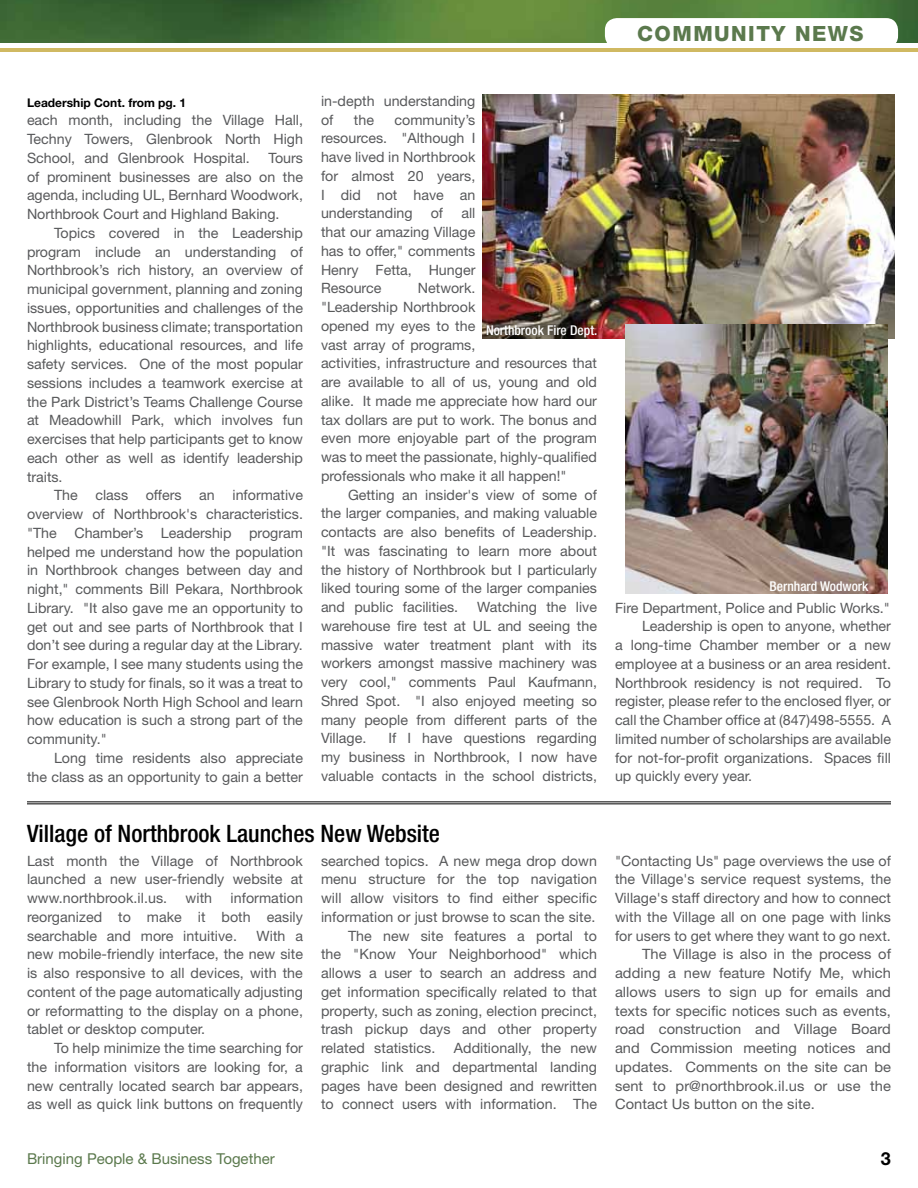
<style>
.page{position:relative;width:918px;height:1188px;background:#fff}
.page>*{position:absolute;margin:0;border:0;box-sizing:border-box;transform-origin:0 0}
.t1{font:500 condensed 24px "Helvetica Neue";color:#000}
.t2{font:800 21px "Helvetica Neue";letter-spacing:.07em;color:#5b794d}
.t3{font:700 18px "Helvetica Neue";color:#000}
.t4{font:15px "Helvetica Neue";color:#5b794d}
.t5{font:14.25px/18.8px "Helvetica Neue";color:#58595b;text-align:justify}
.t6{font:500 condensed 13.5px "Helvetica Neue";color:#fff}
.t7{font:700 12px "Helvetica Neue";color:#000}
</style>
<div class="page">
<hr style="left:0;top:49px;width:918px;height:3px;background:#d0b962">
<img style="left:0;top:0;width:918px;height:42px">
<div style="left:605px;top:18px;width:293px;height:30px;background:#fff;border-radius:12px"></div>
<hr style="left:27px;top:801px;width:864px;height:1px;background:#000">
<hr style="left:27px;top:803px;width:864px;height:1px;background:#000">
<img style="left:482px;top:94px;width:412px;height:245px">
<img style="left:626px;top:324px;width:262px;height:270px">
<svg style="left:486px;top:324px;width:111px;height:11px"></svg>
<h2 class="t2" style="left:637px;top:21px;width:228px">COMMUNITY NEWS</h2>
<p class="t7" style="left:27px;top:95px;width:161px">Leadership Cont. from pg. 1</p>
<p class="t5" style="left:27px;top:111px;width:277px">each month, including the Village Hall, Techny Towers, Glenbrook North High School, and Glenbrook Hospital.</p>
<p class="t5" style="left:27px;top:148px;width:277px;text-indent:241px">Tours of prominent businesses are also on the agenda, including UL, Bernhard Woodwork, Northbrook Court and Highland Baking.</p>
<p class="t5" style="left:27px;top:223px;width:278px;text-indent:27px">Topics covered in the Leadership program include an understanding of Northbrook’s rich history, an overview of municipal government, planning and zoning issues, opportunities and challenges of the Northbrook business climate; transportation highlights, educational resources, and life safety services. One of the most popular sessions includes a teamwork exercise at the Park District’s Teams Challenge Course at Meadowhill Park, which involves fun exercises that help participants get to know each other as well as identify leadership traits.</p>
<p class="t5" style="left:27px;top:486px;width:278px;text-indent:27px">The class offers an informative overview of Northbrook's characteristics. "The Chamber’s Leadership program helped me understand how the population in Northbrook changes between day and night," comments Bill Pekara, Northbrook Library. "It also gave me an opportunity to get out and see parts of Northbrook that I don’t see during a regular day at the Library.<br>For example, I see many students using the Library to study for finals, so it was a treat to see Glenbrook North High School and learn how education is such a strong part of the community."</p>
<p class="t5" style="left:27px;top:748px;width:278px;text-align:right">Long time residents also appreciate<br>the class as an opportunity to gain a better</p>
<p class="t5" style="left:321px;top:91px;width:156px">in-depth understanding of</p>
<p class="t5" style="left:321px;top:110px;width:156px;text-indent:74px">community’s resources. "Although I have lived in Northbrook for almost 20 years, I did not have an understanding</p>
<p class="t5" style="left:354px;top:110px;width:22px">the</p>
<p class="t5" style="left:431px;top:204px;width:14px">of</p>
<p class="t5" style="left:321px;top:204px;width:156px;text-indent:140px">all that our amazing Village has to offer," comments Henry Fetta, Hunger Resource</p>
<p class="t5" style="left:321px;top:279px;width:278px;text-align:left;text-indent:97px">Network.<br>"Leadership Northbrook<br>opened my eyes to the<br>vast array of programs,<br>activities, infrastructure and resources that are available to all of us, young and old alike. It made me appreciate how hard our tax dollars are put to work. The bonus and even more enjoyable part of the program was to meet the passionate, highly-qualified professionals who make it all happen!"</p>
<p class="t5" style="left:321px;top:485px;width:278px;text-indent:27px">Getting an insider's view of some of the larger companies, and making valuable contacts are also benefits of Leadership. "It was fascinating to learn more about the history of Northbrook but I particularly liked touring some of the larger companies and public facilities.</p>
<p class="t6" style="left:486px;top:322px;width:113px">Northbrook Fire Dept.</p>
<p class="t5" style="left:321px;top:598px;width:278px;text-indent:156px">Watching the live warehouse fire test at UL and seeing the massive water treatment plant with its workers amongst massive machinery was very cool," comments Paul Kaufmann, Shred Spot. "I also enjoyed meeting so many people from different parts of the Village.</p>
<p class="t5" style="left:321px;top:729px;width:278px;text-indent:68px">If I have questions regarding my business in Northbrook, I now have valuable contacts in the school districts,</p>
<h1 class="t1" style="left:27px;top:819px;width:415px">Village of Northbrook Launches New Website</h1>
<p class="t5" style="left:27px;top:851px;width:278px">Last month the Village of Northbrook launched a new user-friendly website at www.northbrook.il.us.</p>
<p class="t5" style="left:321px;top:851px;width:278px">searched topics. A new mega drop down</p>
<p class="t5" style="left:321px;top:870px;width:277px">menu structure for the top navigation</p>
<p class="t5" style="left:321px;top:889px;width:278px">will allow visitors to find either specific</p>
<p class="t5" style="left:321px;top:907px;width:276px">information or just browse to scan the site.</p>
<p class="t5" style="left:348px;top:926px;width:250px">The new site features a portal to</p>
<p class="t5" style="left:321px;top:945px;width:278px">the "Know Your Neighborhood" which</p>
<p class="t5" style="left:321px;top:964px;width:277px">allows a user to search an address and</p>
<p class="t5" style="left:321px;top:982px;width:277px">get information specifically related to that</p>
<p class="t5" style="left:321px;top:1001px;width:278px">property, such as zoning, election precinct,</p>
<p class="t5" style="left:321px;top:1020px;width:277px">trash pickup days and other property</p>
<p class="t5" style="left:321px;top:1039px;width:116px">related statistics.</p>
<p class="t5" style="left:27px;top:889px;width:277px;text-indent:203px">information reorganized to make it both easily searchable and more intuitive.</p>
<p class="t5" style="left:186px;top:889px;width:28px">with</p>
<p class="t5" style="left:27px;top:926px;width:278px;text-indent:230px">With a new mobile-friendly interface, the new site is also responsive to all devices, with the content of the page automatically adjusting or reformatting to the display on a phone, tablet or desktop computer.</p>
<p class="t5" style="left:27px;top:1039px;width:278px;text-indent:27px">To help minimize the time searching for the information visitors are looking for, a new centrally located search bar appears, as well as quick link buttons on frequently</p>
<p class="t5" style="left:321px;top:1039px;width:278px;text-indent:133px">Additionally, the new graphic link and departmental landing pages have been designed and rewritten to connect users with information. The</p>
<p class="t6" style="left:770px;top:578px;width:100px">Bernhard Wodwork</p>
<p class="t5" style="left:615px;top:598px;width:277px">Fire Department, Police and Public Works."</p>
<p class="t5" style="left:642px;top:617px;width:251px">Leadership is open to anyone, whether</p>
<p class="t5" style="left:615px;top:635px;width:277px">a long-time Chamber member or a new</p>
<p class="t5" style="left:615px;top:654px;width:277px">employee at a business or an area resident.</p>
<p class="t5" style="left:615px;top:673px;width:277px">Northbrook residency is not required. To</p>
<p class="t5" style="left:615px;top:692px;width:277px">register, please refer to the enclosed flyer, or</p>
<p class="t5" style="left:615px;top:710px;width:277px">call the Chamber office at (847)498-5555. A</p>
<p class="t5" style="left:615px;top:729px;width:277px">limited number of scholarships are available</p>
<p class="t5" style="left:615px;top:748px;width:277px">for not-for-profit organizations. Spaces fill</p>
<p class="t5" style="left:615px;top:767px;width:139px">up quickly every year.</p>
<p class="t5" style="left:615px;top:851px;width:278px">"Contacting Us" page overviews the use of</p>
<p class="t5" style="left:615px;top:870px;width:277px">the Village's service request systems, the</p>
<p class="t5" style="left:615px;top:889px;width:278px">Village's staff directory and how to connect</p>
<p class="t5" style="left:615px;top:907px;width:278px">with the Village all on one page with links</p>
<p class="t5" style="left:615px;top:926px;width:277px">for users to get where they want to go next.</p>
<p class="t5" style="left:642px;top:945px;width:251px">The Village is also in the process of</p>
<p class="t5" style="left:615px;top:963px;width:278px">adding a new feature Notify Me, which</p>
<p class="t5" style="left:615px;top:982px;width:278px">allows users to sign up for emails and</p>
<p class="t5" style="left:615px;top:1001px;width:278px">texts for specific notices such as events,</p>
<p class="t5" style="left:615px;top:1020px;width:278px">road construction and Village Board</p>
<p class="t5" style="left:615px;top:1039px;width:277px">and Commission meeting notices and</p>
<p class="t5" style="left:615px;top:1057px;width:277px">updates. Comments on the site can be</p>
<p class="t5" style="left:615px;top:1076px;width:278px">sent to pr@northbrook.il.us or use the</p>
<p class="t5" style="left:615px;top:1095px;width:201px">Contact Us button on the site.</p>
<p class="t4" style="left:27px;top:1149px;width:249px">Bringing People &amp; Business Together</p>
<p class="t3" style="left:881px;top:1147px;width:12px">3</p>
</div>
